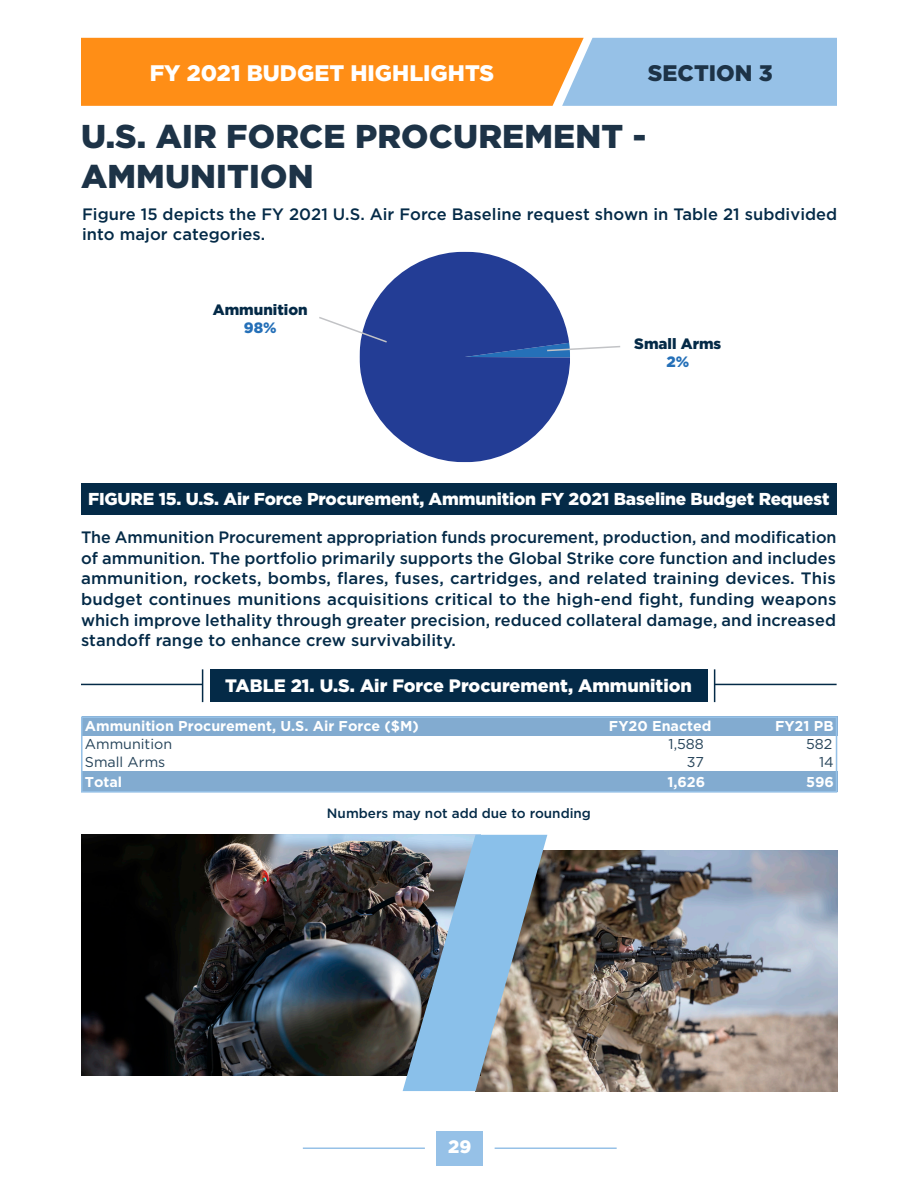
<style>
.page{position:relative;width:918px;height:1188px;background:#fff}
.page>*{position:absolute;margin:0;border:0;box-sizing:border-box;transform-origin:0 0}
.t1{font:900 33px "Gotham Pro";letter-spacing:.005em;color:#1d3347}
.t2{font:900 22.5px "Gotham Pro";color:#fff}
.t3{font:900 22.5px "Gotham Pro";color:#1d3347}
.t4{font:900 18px "Gotham Pro";color:#fff}
.t5{font:900 17.25px "Gotham Pro";letter-spacing:-.01em;color:#fff}
.t6{font:500 16.5px/20.7px "Gotham";letter-spacing:.005em;color:#042a47}
.t7{font:900 15px "Gotham Pro";color:#042a47}
.t8{font:900 15px "Gotham Pro";color:#2570b8}
.t9{font:700 14.25px "Gotham";color:#fff}
.t10{font:14.25px "Gotham";color:#254359}
.t11{font:500 13.5px "Gotham";color:#042a47}
</style>
<div class="page">
<div style="left:437px;top:1131px;width:46px;height:35px;background:#96c1e7"></div>
<svg style="left:81px;top:38px;width:756px;height:68px;background:#dba05f"></svg>
<hr style="left:495px;top:1148px;width:122px;height:1px;background:#96c1e7">
<hr style="left:303px;top:1148px;width:122px;height:1px;background:#96c1e7">
<div style="left:210px;top:669px;width:497px;height:33px;background:#042a47"></div>
<hr style="left:714px;top:669px;width:1px;height:33px;background:#042a47">
<hr style="left:202px;top:669px;width:1px;height:33px;background:#042a47">
<hr style="left:715px;top:684px;width:122px;height:1px;background:#042a47">
<hr style="left:81px;top:684px;width:122px;height:1px;background:#042a47">
<div style="left:81px;top:484px;width:756px;height:31px;background:#042a47"></div>
<div style="left:82px;top:716px;width:755px;height:20px;background:#82abd0"></div>
<div style="left:82px;top:771px;width:755px;height:21px;background:#82abd0"></div>
<svg style="left:359px;top:251px;width:211px;height:212px;fill:#233d95"></svg>
<svg style="left:465px;top:343px;width:156px;height:14px"></svg>
<svg style="left:319px;top:316px;width:70px;height:28px"></svg>
<div style="left:81px;top:716px;width:756px;height:77px;border:2px solid #96c1e7"></div>
<img style="left:547px;top:851px;width:290px;height:240px">
<img style="left:82px;top:835px;width:321px;height:240px">
<img style="left:403px;top:835px;width:144px;height:256px">
<p class="t2" style="left:150px;top:60px;width:346px">FY 2021 BUDGET HIGHLIGHTS</p>
<p class="t3" style="left:648px;top:60px;width:126px">SECTION 3</p>
<p class="t1" style="left:81px;top:118px;width:567px">U.S. AIR FORCE PROCUREMENT -</p>
<p class="t1" style="left:81px;top:157px;width:234px">AMMUNITION</p>
<p class="t6" style="left:82px;top:203px;width:757px">Figure 15 depicts the FY 2021 U.S. Air Force Baseline request shown in Table 21 subdivided into major categories.</p>
<p class="t7" style="left:213px;top:301px;width:96px">Ammunition</p>
<p class="t8" style="left:244px;top:319px;width:34px">98%</p>
<p class="t7" style="left:634px;top:335px;width:89px">Small Arms</p>
<p class="t8" style="left:666px;top:353px;width:24px">2%</p>
<p class="t5" style="left:88px;top:489px;width:743px">FIGURE 15. U.S. Air Force Procurement, Ammunition FY 2021 Baseline Budget Request</p>
<p class="t6" style="left:81px;top:527px;width:757px;text-align:justify">The Ammunition Procurement appropriation funds procurement, production, and modification of ammunition. The portfolio primarily supports the Global Strike core function and includes ammunition, rockets, bombs, flares, fuses, cartridges, and related training devices. This budget continues munitions acquisitions critical to the high-end fight, funding weapons which improve lethality through greater precision, reduced collateral damage, and increased standoff range to enhance crew survivability.</p>
<p class="t4" style="left:225px;top:675px;width:468px">TABLE 21. U.S. Air Force Procurement, Ammunition</p>
<p class="t9" style="left:85px;top:716px;width:336px">Ammunition Procurement, U.S. Air Force ($M)</p>
<p class="t9" style="left:609px;top:716px;width:104px">FY20 Enacted</p>
<p class="t9" style="left:775px;top:716px;width:60px">FY21 PB</p>
<p class="t10" style="left:85px;top:735px;width:89px">Ammunition</p>
<p class="t10" style="left:669px;top:735px;width:37px">1,588</p>
<p class="t10" style="left:806px;top:735px;width:28px">582</p>
<p class="t10" style="left:85px;top:753px;width:82px">Small Arms</p>
<p class="t10" style="left:687px;top:753px;width:19px">37</p>
<p class="t10" style="left:819px;top:753px;width:16px">14</p>
<p class="t9" style="left:85px;top:772px;width:39px">Total</p>
<p class="t9" style="left:667px;top:772px;width:39px">1,626</p>
<p class="t9" style="left:806px;top:772px;width:29px">596</p>
<p class="t11" style="left:327px;top:805px;width:266px">Numbers may not add due to rounding</p>
<p class="t4" style="left:448px;top:1136px;width:25px">29</p>
</div>
